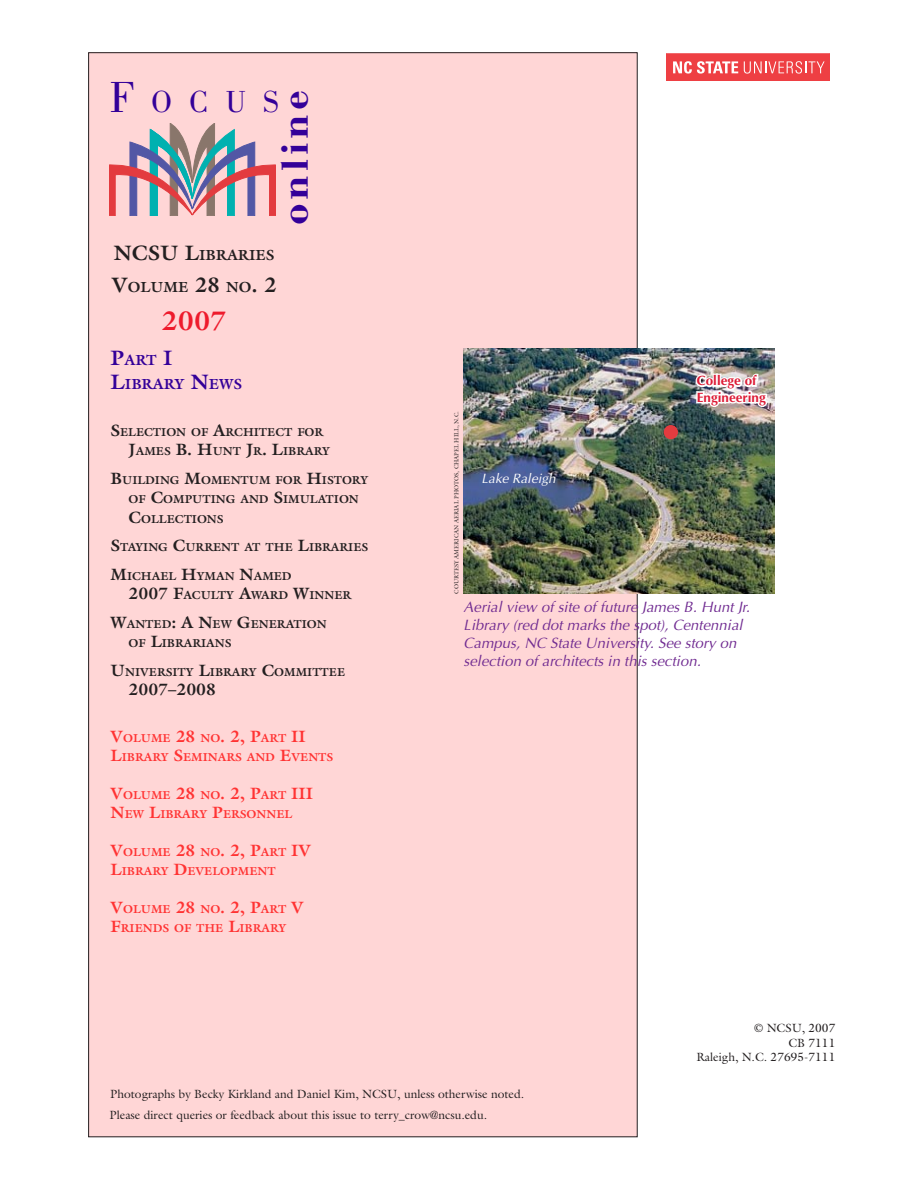
<style>
.page{position:relative;width:918px;height:1188px;background:#fff}
.page>*{position:absolute;margin:0;border:0;box-sizing:border-box;transform-origin:0 0}
.t1{font:600 39px "Euro Bod T";letter-spacing:.1em;color:#309}
.t2{font:31.5px "Bodoni";color:#309}
.t3{font:700 27px "Galliard";color:#ee1b2c}
.t4{font:700 16.5px "Galliard";color:#f33}
.t5{font:700 16.5px "Galliard";color:#231f20}
.t6{font:italic 15px/18px "Optima";color:#702b91}
.t7{font:700 14.7px/31.5px "Galliard";color:#231f20}
.t8{font:700 14.7px/24px "Galliard";color:#309}
.t9{font:700 13.5px/16.5px "Optima";color:#dd1b36}
.t10{font:italic 13.5px "Optima";color:#fff}
.t11{font:12px/14.4px "Galliard";color:#231f20;text-align:right}
.t12{font:700 11.55px/19.5px "Galliard";color:#231f20}
.t13{font:700 11.55px/19.5px "Galliard";color:#f33}
.t14{font:6px "Galliard";color:#231f20}
.s1{font-size:45px}
.s2{font-size:21px}
.s3{font-size:16.5px}
.s4{font-size:11.55px}
</style>
<div class="page">
<div style="left:89px;top:53px;width:548px;height:1084px;background:#ffd6d6"></div>
<div style="left:666px;top:54px;width:163px;height:26px;background:#ee3f43"></div>
<div style="left:666px;top:54px;width:164px;height:27px;border:1px solid #ee3f43"></div>
<svg style="left:673px;top:61px;width:65px;height:13px"></svg>
<svg style="left:744px;top:61px;width:81px;height:13px"></svg>
<svg style="left:110px;top:123px;width:165px;height:93px"></svg>
<img style="left:463px;top:349px;width:311px;height:245px">
<div style="left:664px;top:425px;width:14px;height:14px;background:#e33b3f;border-radius:50%"></div>
<img style="left:693px;top:372px;width:76px;height:42px">
<h2 class="t2" style="left:109px;top:84px;width:171px"><span class="s1">F</span>OCUS</h2>
<h1 class="t1" style="left:272px;top:225px;width:136px;rotate:-90deg">online</h1>
<p class="t7" style="left:112px;top:239px;width:166px"><span class="s2">NCSU L</span>IBRARIES<br><span class="s2">V</span>OLUME <span class="s2">28</span> NO<span class="s2">. 2</span></p>
<h3 class="t3" style="left:162px;top:304px;width:66px">2007</h3>
<p class="t8" style="left:111px;top:348px;width:132px"><span class="s2">P</span>ART <span class="s2">I<br>L</span>IBRARY <span class="s2">N</span>EWS</p>
<p class="t12" style="left:129px;top:422px;width:203px;text-indent:-18px"><span class="s3">S</span>ELECTION OF <span class="s3">A</span>RCHITECT FOR<br><span class="s3">J</span>AMES <span class="s3">B. H</span>UNT <span class="s3">J</span>R<span class="s3">. L</span>IBRARY</p>
<p class="t12" style="left:129px;top:470px;width:241px;text-indent:-18px"><span class="s3">B</span>UILDING <span class="s3">M</span>OMENTUM FOR <span class="s3">H</span>ISTORY<br>OF <span class="s3">C</span>OMPUTING AND <span class="s3">S</span>IMULATION<br><span class="s3">C</span>OLLECTIONS</p>
<p class="t12" style="left:111px;top:538px;width:258px"><span class="s3">S</span>TAYING <span class="s3">C</span>URRENT AT THE <span class="s3">L</span>IBRARIES</p>
<p class="t12" style="left:129px;top:566px;width:224px;text-indent:-18px"><span class="s3">M</span>ICHAEL <span class="s3">H</span>YMAN <span class="s3">N</span>AMED<br><span class="s3">2007 F</span>ACULTY <span class="s3">A</span>WARD <span class="s3">W</span>INNER</p>
<p class="t12" style="left:129px;top:614px;width:200px;text-indent:-18px"><span class="s3">W</span>ANTED<span class="s3">: A N</span>EW <span class="s3">G</span>ENERATION<br>OF <span class="s3">L</span>IBRARIANS</p>
<p class="t12" style="left:111px;top:662px;width:236px"><span class="s3">U</span>NIVERSITY <span class="s3">L</span>IBRARY <span class="s3">C</span>OMMITTEE</p>
<h3 class="t5" style="left:129px;top:679px;width:89px">2007–2008</h3>
<p class="t13" style="left:111px;top:728px;width:223px"><span class="s3">V</span>OLUME <span class="s3">28</span> NO<span class="s3">. 2, P</span>ART <span class="s3">II<br>L</span>IBRARY <span class="s3">S</span>EMINARS AND <span class="s3">E</span>VENTS</p>
<h3 class="t4" style="left:111px;top:783px;width:189px">V<span class="s4">OLUME</span> 28 <span class="s4">NO</span>. 2, P<span class="s4">ART</span> III</h3>
<p class="t13" style="left:111px;top:805px;width:183px"><span class="s3">N</span>EW <span class="s3">L</span>IBRARY <span class="s3">P</span>ERSONNEL</p>
<p class="t13" style="left:111px;top:842px;width:192px"><span class="s3">V</span>OLUME <span class="s3">28</span> NO<span class="s3">. 2, P</span>ART <span class="s3">IV<br>L</span>IBRARY <span class="s3">D</span>EVELOPMENT</p>
<p class="t13" style="left:111px;top:899px;width:195px"><span class="s3">V</span>OLUME <span class="s3">28</span> NO<span class="s3">. 2, P</span>ART <span class="s3">V<br>F</span>RIENDS OF THE <span class="s3">L</span>IBRARY</p>
<p class="t14" style="left:453px;top:594px;width:184px;rotate:-90deg">Courtesy American Aerial Photos , Chapel Hill, N.C.</p>
<p class="t10" style="left:482px;top:470px;width:76px">Lake Raleigh</p>
<p class="t9" style="left:697px;top:372px;width:71px">College of<br>Engineering</p>
<p class="t6" style="left:464px;top:598px;width:288px">Aerial view of site of future James B. Hunt Jr.<br>Library (red dot marks the spot), Centennial Campus, NC State University. See story on selection of architects in this section.</p>
<p class="t11" style="left:696px;top:1021px;width:140px">© NCSU, 2007<br>CB 7111<br>Raleigh, N.C. 27695-7111</p>
<p class="t11" style="left:110px;top:1087px;width:415px">Photographs by Becky Kirkland and Daniel Kim, NCSU, unless otherwise noted.</p>
<p class="t11" style="left:109px;top:1108px;width:379px">Please direct queries or feedback about this issue to terry_crow@ncsu.edu.</p>
</div>
